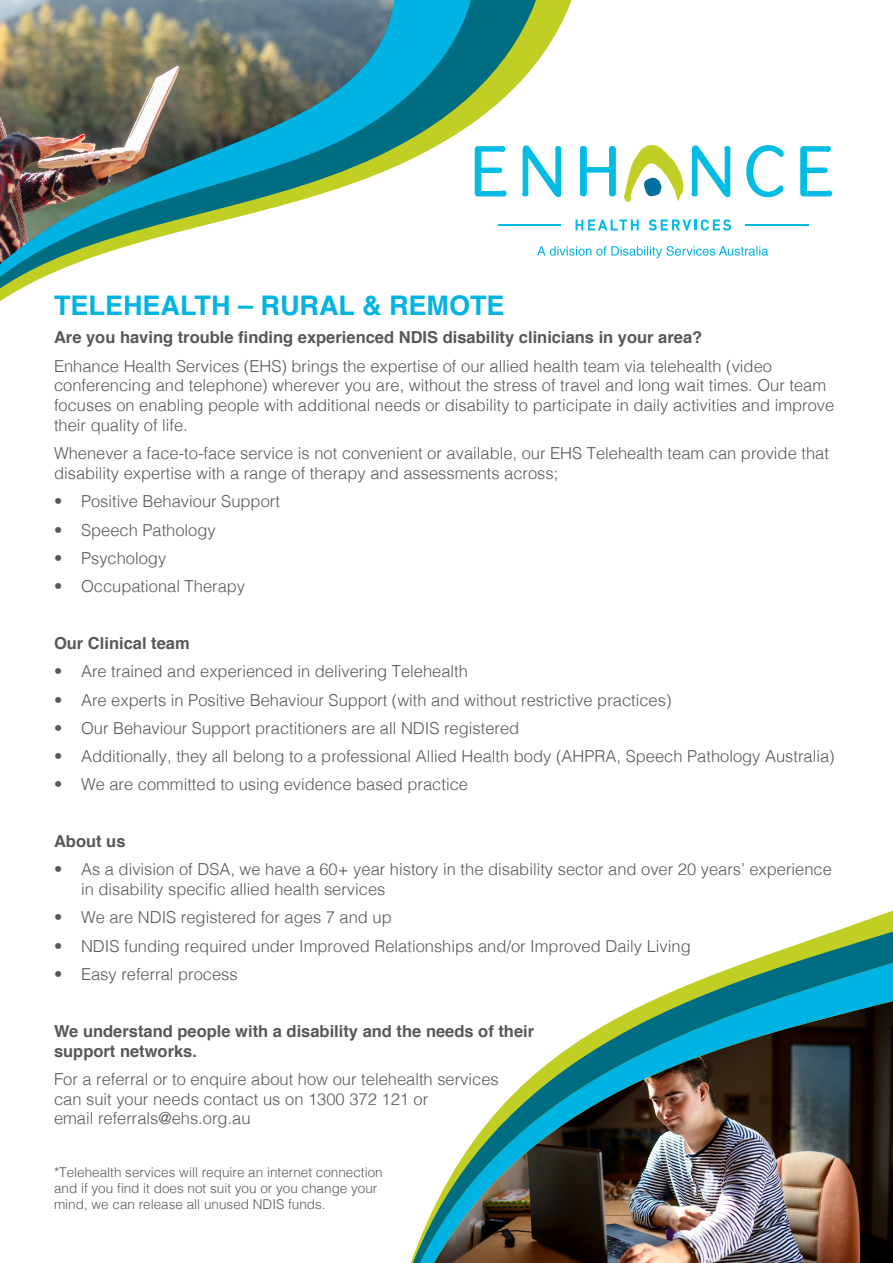
<style>
.page{position:relative;width:893px;height:1263px;background:#fff}
.page>*{position:absolute;margin:0;border:0;box-sizing:border-box;transform-origin:0 0}
.t1{font:700 27px "Helvetica";color:#00b3e3}
.t2{font:300 16.5px/19.8px "Helvetica";color:#57585a}
.t3{font:700 16.5px/19.8px "Helvetica";color:#57585a}
.t4{font:300 13.5px/16.2px "Helvetica";color:#57585a}
.s1{font-family:"Helvetica LT Std"}
</style>
<div class="page">
<svg style="left:580px;top:146px;width:36px;height:50px"></svg>
<svg style="left:691px;top:145px;width:39px;height:52px"></svg>
<svg style="left:746px;top:145px;width:38px;height:52px"></svg>
<svg style="left:800px;top:146px;width:32px;height:50px"></svg>
<svg style="left:624px;top:145px;width:60px;height:57px"></svg>
<svg style="left:576px;top:219px;width:63px;height:11px"></svg>
<svg style="left:649px;top:219px;width:82px;height:12px"></svg>
<hr style="left:746px;top:224px;width:63px;height:2px;background:#02bce5">
<svg style="left:576px;top:246px;width:192px;height:12px"></svg>
<svg style="left:0;top:0;width:576px;height:301px"></svg>
<svg style="left:0;top:0;width:540px;height:298px"></svg>
<svg style="left:0;top:0;width:474px;height:287px"></svg>
<svg style="left:0;top:0;width:395px;height:276px"></svg>
<img style="left:0;top:0;width:394px;height:264px">
<svg style="left:787px;top:910px;width:106px;height:38px"></svg>
<svg style="left:410px;top:948px;width:483px;height:315px"></svg>
<img style="left:434px;top:1001px;width:459px;height:262px">
<p class="t1" style="left:54px;top:284px;width:452px">TELEHEALTH – RURAL &amp; REMOTE</p>
<p class="t3" style="left:54px;top:328px;width:650px">Are you having trouble finding experienced NDIS disability clinicians in your area?</p>
<p class="t2" style="left:54px;top:355px;width:782px">Enhance Health Services (EHS) brings the expertise of our allied health team via telehealth (video conferencing and telephone) wherever you are, without the stress of travel and long wait times. Our team focuses on enabling people with additional needs or disability to participate in daily activities and improve their quality of life.</p>
<p class="t2" style="left:54px;top:442px;width:776px">Whenever a face-to-face service is not convenient or available, our EHS Telehealth team can provide that disability expertise with a range of therapy and assessments across;</p>
<p class="t2" style="left:54px;top:490px;width:227px">• Positive Behaviour Support</p>
<p class="t2" style="left:54px;top:519px;width:163px">• Speech Pathology</p>
<p class="t2" style="left:54px;top:547px;width:114px">• Psychology</p>
<p class="t2" style="left:54px;top:575px;width:193px">• Occupational Therapy</p>
<p class="t3" style="left:54px;top:633px;width:137px">Our Clinical team</p>
<p class="t2" style="left:54px;top:660px;width:415px">• Are trained and experienced in delivering Telehealth</p>
<p class="t2" style="left:54px;top:689px;width:619px">• Are experts in Positive Behaviour Support (with and without restrictive practices)</p>
<p class="t2" style="left:54px;top:717px;width:467px">• Our Behaviour Support practitioners are all NDIS registered</p>
<p class="t2" style="left:54px;top:745px;width:782px">• Additionally, they all belong to a professional Allied Health body (AHPRA, Speech Pathology Australia)</p>
<p class="t2" style="left:54px;top:773px;width:415px">• We are committed to using evidence based practice</p>
<p class="t3" style="left:54px;top:831px;width:73px">About us</p>
<p class="t2" style="left:81px;top:858px;width:752px;text-indent:-27px">• As a division of DSA, we have a 60+ year history in the disability sector and over 20 years’ experience in disability specific allied health services</p>
<p class="t2" style="left:54px;top:906px;width:339px">• We are NDIS registered for ages 7 and up</p>
<p class="t2" style="left:54px;top:935px;width:638px">• NDIS funding required under Improved Relationships and/or Improved Daily Living</p>
<p class="t2" style="left:54px;top:963px;width:185px">• Easy referral process</p>
<p class="t3" style="left:54px;top:1021px;width:482px">We understand people with a disability and the needs of their support networks.</p>
<p class="t2" style="left:54px;top:1068px;width:446px">For a referral or to enquire about how our telehealth services can suit your needs contact us on 1300 372 <span class="s1">121</span> or<br>email referrals@ehs.org.au</p>
<p class="t4" style="left:54px;top:1163px;width:330px">*Telehealth services will require an internet connection and if you find it does not suit you or you change your mind, we can release all unused NDIS funds.</p>
</div>
